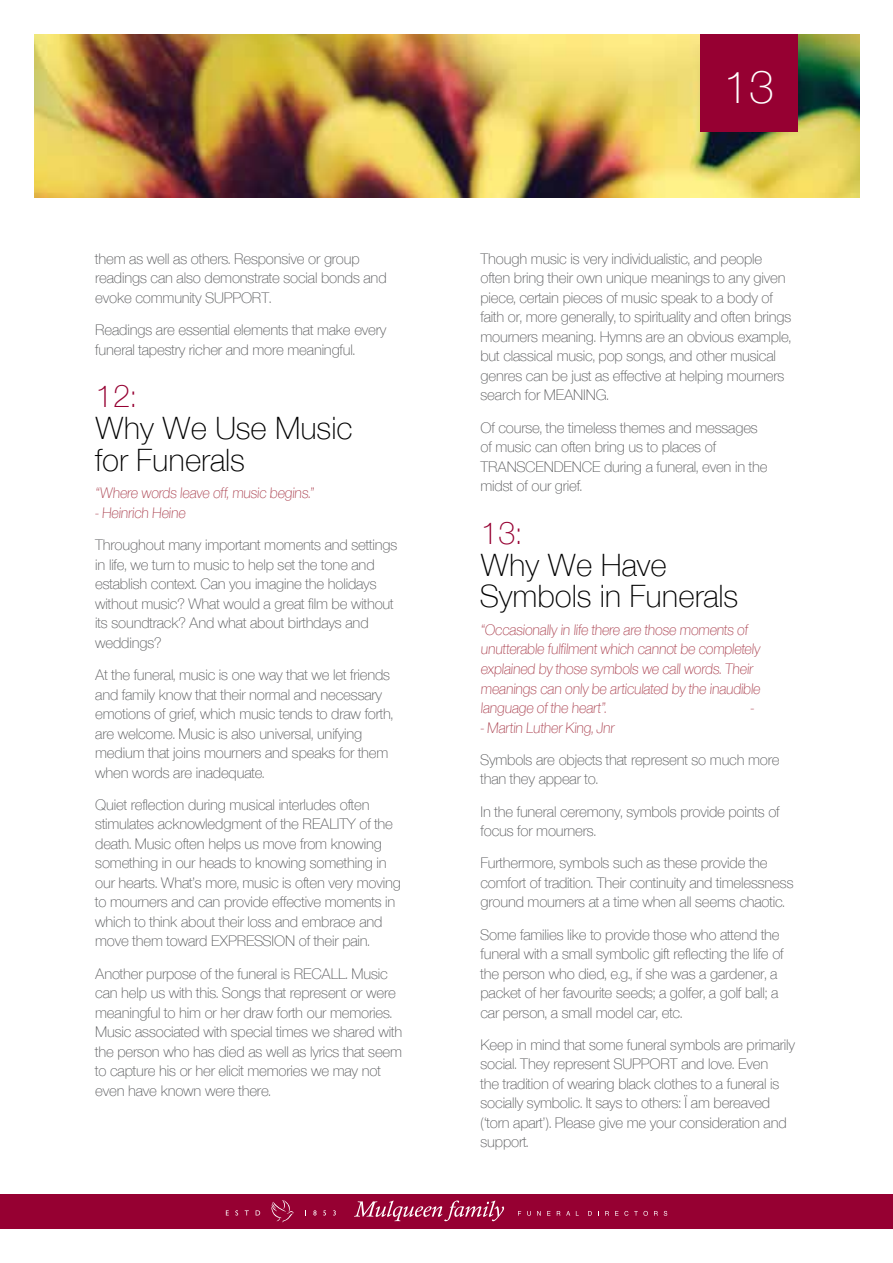
<style>
.page{position:relative;width:893px;height:1263px;background:#fff}
.page>*{position:absolute;margin:0;border:0;box-sizing:border-box;transform-origin:0 0}
.t1{font:48px "Nimbus San Nov D Ligh";color:#fff}
.t2{font:33px/31.5px "Nimbus San Nov D Ligh";color:#000}
.t3{font:33px "Nimbus San Nov D Ligh";color:#960032}
.t4{font:15.75px/19.5px "Nimbus San Nov D Ligh";letter-spacing:-.01em;color:#58595b}
.t5{font:15.75px/19.5px "Nimbus San Nov D Ligh";letter-spacing:-.01em;color:#a93d4c;scale:.95 1}
</style>
<div class="page">
<div style="left:0;top:1195px;width:893px;height:34px;background:#960032"></div>
<svg style="left:354px;top:1200px;width:150px;height:21px"></svg>
<svg style="left:527px;top:1211px;width:4px;height:5px"></svg>
<svg style="left:537px;top:1211px;width:4px;height:5px"></svg>
<svg style="left:557px;top:1211px;width:3px;height:5px"></svg>
<svg style="left:566px;top:1211px;width:4px;height:5px"></svg>
<svg style="left:588px;top:1211px;width:4px;height:5px"></svg>
<svg style="left:605px;top:1211px;width:4px;height:5px"></svg>
<svg style="left:624px;top:1211px;width:4px;height:5px"></svg>
<svg style="left:634px;top:1211px;width:14px;height:5px"></svg>
<svg style="left:654px;top:1211px;width:4px;height:5px"></svg>
<svg style="left:664px;top:1211px;width:3px;height:5px"></svg>
<svg style="left:271px;top:1200px;width:23px;height:22px"></svg>
<svg style="left:226px;top:1210px;width:3px;height:5px"></svg>
<svg style="left:235px;top:1210px;width:3px;height:5px"></svg>
<svg style="left:245px;top:1210px;width:4px;height:5px"></svg>
<svg style="left:256px;top:1210px;width:4px;height:5px"></svg>
<svg style="left:313px;top:1210px;width:4px;height:5px"></svg>
<svg style="left:323px;top:1210px;width:3px;height:5px"></svg>
<svg style="left:333px;top:1210px;width:3px;height:5px"></svg>
<img style="left:34px;top:34px;width:825px;height:163px">
<div style="left:700px;top:34px;width:98px;height:98px;background:#960032"></div>
<p class="t4" style="left:95px;top:249px;width:293px">them as well as others. Responsive or group readings can also demonstrate social bonds and evoke community SUPPORT.</p>
<p class="t4" style="left:95px;top:320px;width:293px">Readings are essential elements that make every funeral tapestry richer and more meaningful.</p>
<h2 class="t3" style="left:95px;top:378px;width:42px">12:</h2>
<h2 class="t2" style="left:95px;top:413px;width:259px">Why We Use Music for Funerals</h2>
<p class="t5" style="left:95px;top:484px;width:233px">“Where words leave off, music begins.”</p>
<p class="t5" style="left:95px;top:503px;width:98px">- Heinrich Heine</p>
<p class="t4" style="left:95px;top:535px;width:304px">Throughout many important moments and settings in life, we turn to music to help set the tone and establish context. Can you imagine the holidays without music? What would a great film be without its soundtrack? And what about birthdays and weddings?</p>
<p class="t4" style="left:95px;top:665px;width:299px">At the funeral, music is one way that we let friends and family know that their normal and necessary emotions of grief, which music tends to draw forth, are welcome. Music is also universal, unifying medium that joins mourners and speaks for them when words are inadequate.</p>
<p class="t4" style="left:95px;top:795px;width:307px">Quiet reflection during musical interludes often stimulates acknowledgment of the REALITY of the death. Music often helps us move from knowing something in our heads to knowing something in our hearts. What’s more, music is often very moving to mourners and can provide effective moments in which to think about their loss and embrace and move them toward EXPRESSION of their pain.</p>
<p class="t4" style="left:95px;top:964px;width:309px">Another purpose of the funeral is RECALL. Music can help us with this. Songs that represent or were meaningful to him or her draw forth our memories.<br>Music associated with special times we shared with the person who has died as well as lyrics that seem to capture his or her elicit memories we may not even have known were there.</p>
<h1 class="t1" style="left:723px;top:60px;width:53px">13</h1>
<p class="t4" style="left:480px;top:249px;width:312px">Though music is very individualistic, and people often bring their own unique meanings to any given piece, certain pieces of music speak to a body of faith or, more generally, to spirituality and often brings mourners meaning. Hymns are an obvious example, but classical music, pop songs, and other musical genres can be just as effective at helping mourners search for MEANING.</p>
<p class="t4" style="left:480px;top:418px;width:288px">Of course, the timeless themes and messages of music can often bring us to places of TRANSCENDENCE during a funeral, even in the midst of our grief.</p>
<h2 class="t3" style="left:480px;top:514px;width:42px">13:</h2>
<h2 class="t2" style="left:480px;top:549px;width:259px">Why We Have<br>Symbols in Funerals</h2>
<p class="t5" style="left:480px;top:620px;width:298px">“Occasionally in life there are those moments of unutterable fulfilment which cannot be completely explained by those symbols we call words. Their meanings can only be articulated by the inaudible language of the heart”.</p>
<p class="t5" style="left:750px;top:698px;width:7px">-</p>
<p class="t5" style="left:480px;top:718px;width:144px">- Martin Luther King, Jnr</p>
<p class="t4" style="left:480px;top:750px;width:301px">Symbols are objects that represent so much more than they appear to.</p>
<p class="t4" style="left:480px;top:802px;width:301px">In the funeral ceremony, symbols provide points of focus for mourners.</p>
<p class="t4" style="left:480px;top:853px;width:315px">Furthermore, symbols such as these provide the comfort of tradition. Their continuity and timelessness ground mourners at a time when all seems chaotic.</p>
<p class="t4" style="left:480px;top:925px;width:305px">Some families like to provide those who attend the funeral with a small symbolic gift reflecting the life of the person who died, e.g., if she was a gardener, a packet of her favourite seeds; a golfer, a golf ball; a car person, a small model car, etc.</p>
<p class="t4" style="left:480px;top:1035px;width:316px">Keep in mind that some funeral symbols are primarily social. They represent SUPPORT and love. Even<br>the tradition of wearing black clothes to a funeral is socially symbolic. It says to others: Ï am bereaved (‘torn apart’). Please give me your consideration and support.</p>
</div>
